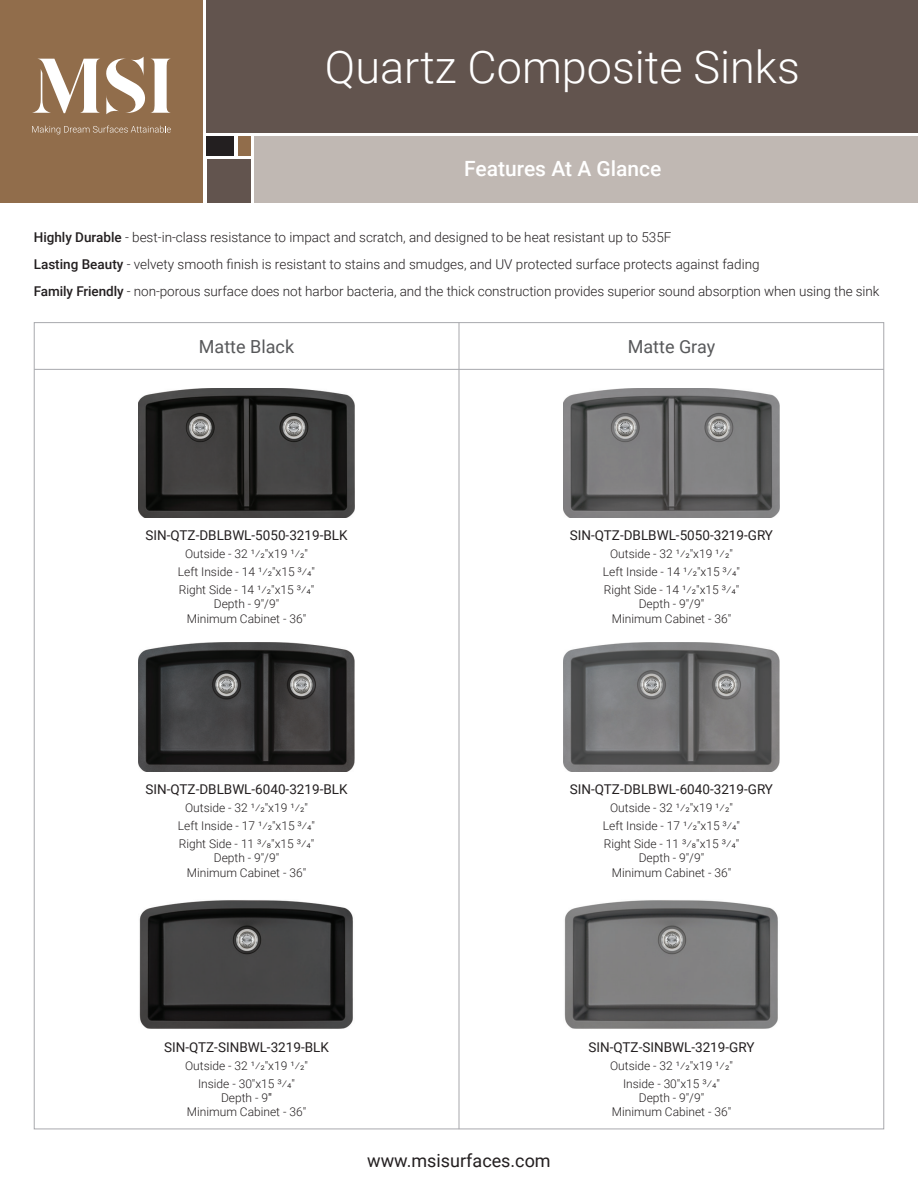
<style>
.page{position:relative;width:918px;height:1188px;background:#fff}
.page>*{position:absolute;margin:0;border:0;box-sizing:border-box;transform-origin:0 0}
.t1{font:300 45px "Roboto";color:#fff}
.t2{font:500 21px "Roboto";color:#fff}
.t3{font:18px "Roboto";color:#231f20}
.t4{font:18px "Roboto";color:#57585a}
.t5{font:300 13.5px/27px "Roboto";color:#231f20}
.t6{font:13.5px "Roboto";color:#231f20}
.t7{font:300 12px/18px "Roboto";color:#231f20;text-align:center}
.s1{font-weight:500}
.s2{font-weight:400}
</style>
<div class="page">
<div style="left:254px;top:136px;width:664px;height:66px;background:#c0b8b3"></div>
<div style="left:207px;top:0;width:711px;height:133px;background:#62544e"></div>
<div style="left:207px;top:159px;width:43px;height:44px;background:#62544e"></div>
<div style="left:207px;top:136px;width:27px;height:20px;background:#231f20"></div>
<div style="left:238px;top:136px;width:12px;height:20px;background:#916d4b"></div>
<div style="left:0;top:0;width:203px;height:203px;background:#916d4b"></div>
<svg style="left:32px;top:126px;width:139px;height:8px"></svg>
<svg style="left:32px;top:57px;width:139px;height:57px"></svg>
<img style="left:139px;top:388px;width:216px;height:130px">
<img style="left:139px;top:643px;width:216px;height:129px">
<img style="left:139px;top:900px;width:214px;height:129px">
<img style="left:563px;top:388px;width:216px;height:130px">
<img style="left:563px;top:643px;width:216px;height:129px">
<img style="left:564px;top:900px;width:214px;height:129px">
<hr style="left:34px;top:369px;width:850px;height:1px;background:#a8a9ad">
<hr style="left:459px;top:322px;width:1px;height:807px;background:#a8a9ad">
<h1 class="t1" style="left:325px;top:36px;width:476px">Quartz Composite Sinks</h1>
<h2 class="t2" style="left:464px;top:154px;width:199px">Features At A Glance</h2>
<p class="t5" style="left:34px;top:223px;width:847px"><span class="s1">Highly Durable</span> - best-in-class resistance to impact and scratch, and designed to be heat resistant up to 535F<br><span class="s1">Lasting Beauty</span> - velvety smooth finish is resistant to stains and smudges, and UV protected surface protects against fading<br><span class="s1">Family Friendly</span> - non-porous surface does not harbor bacteria, and the thick construction provides superior sound absorption when using the sink</p>
<h3 class="t4" style="left:199px;top:334px;width:97px">Matte Black</h3>
<h3 class="t4" style="left:628px;top:334px;width:89px">Matte Gray</h3>
<p class="t6" style="left:146px;top:526px;width:204px">SIN-QTZ-DBLBWL-5050-3219-BLK</p>
<p class="t7" style="left:178px;top:544px;width:139px">Outside - 32 1/2"x19 1/2"<br>Left Inside - 14 1/2"x15 3/4"<br>Right Side - 14 1/2"x15 3/4"</p>
<p class="t7" style="left:187px;top:596px;width:121px;line-height:14.4px">Depth - 9"/9"<br>Minimum Cabinet - 36"</p>
<p class="t6" style="left:146px;top:780px;width:204px">SIN-QTZ-DBLBWL-6040-3219-BLK</p>
<p class="t7" style="left:178px;top:798px;width:139px">Outside - 32 1/2"x19 1/2"<br>Left Inside - 17 1/2"x15 3/4"<br>Right Side - 11 3/8"x15 3/4"</p>
<p class="t7" style="left:187px;top:850px;width:121px;line-height:14.4px">Depth - 9"/9"<br>Minimum Cabinet - 36"</p>
<p class="t6" style="left:570px;top:526px;width:205px">SIN-QTZ-DBLBWL-5050-3219-GRY</p>
<p class="t7" style="left:603px;top:544px;width:139px">Outside - 32 1/2"x19 1/2"<br>Left Inside - 14 1/2"x15 3/4"<br>Right Side - 14 1/2"x15 3/4"</p>
<p class="t7" style="left:612px;top:596px;width:121px;line-height:14.4px">Depth - 9"/9"<br>Minimum Cabinet - 36"</p>
<p class="t6" style="left:570px;top:780px;width:205px">SIN-QTZ-DBLBWL-6040-3219-GRY</p>
<p class="t7" style="left:603px;top:798px;width:139px">Outside - 32 1/2"x19 1/2"<br>Left Inside - 17 1/2"x15 3/4"<br>Right Side - 11 3/8"x15 3/4"</p>
<p class="t7" style="left:612px;top:850px;width:121px;line-height:14.4px">Depth - 9"/9"<br>Minimum Cabinet - 36"</p>
<p class="t6" style="left:164px;top:1037px;width:166px">SIN-QTZ-SINBWL-3219-BLK</p>
<p class="t7" style="left:185px;top:1056px;width:124px">Outside - 32 1/2"x19 1/2"<br>Inside - 30"x15 3/4"</p>
<p class="t7" style="left:187px;top:1090px;width:121px;line-height:14.4px">Depth - 9<span class="s2">"<br></span>Minimum Cabinet - 36"</p>
<h3 class="t3" style="left:367px;top:1148px;width:185px">www.msisurfaces.com</h3>
<p class="t6" style="left:589px;top:1037px;width:167px">SIN-QTZ-SINBWL-3219-GRY</p>
<p class="t7" style="left:610px;top:1056px;width:124px">Outside - 32 1/2"x19 1/2"<br>Inside - 30"x15 3/4"</p>
<p class="t7" style="left:612px;top:1090px;width:121px;line-height:14.4px">Depth - 9"/9"<br>Minimum Cabinet - 36"</p>
</div>
